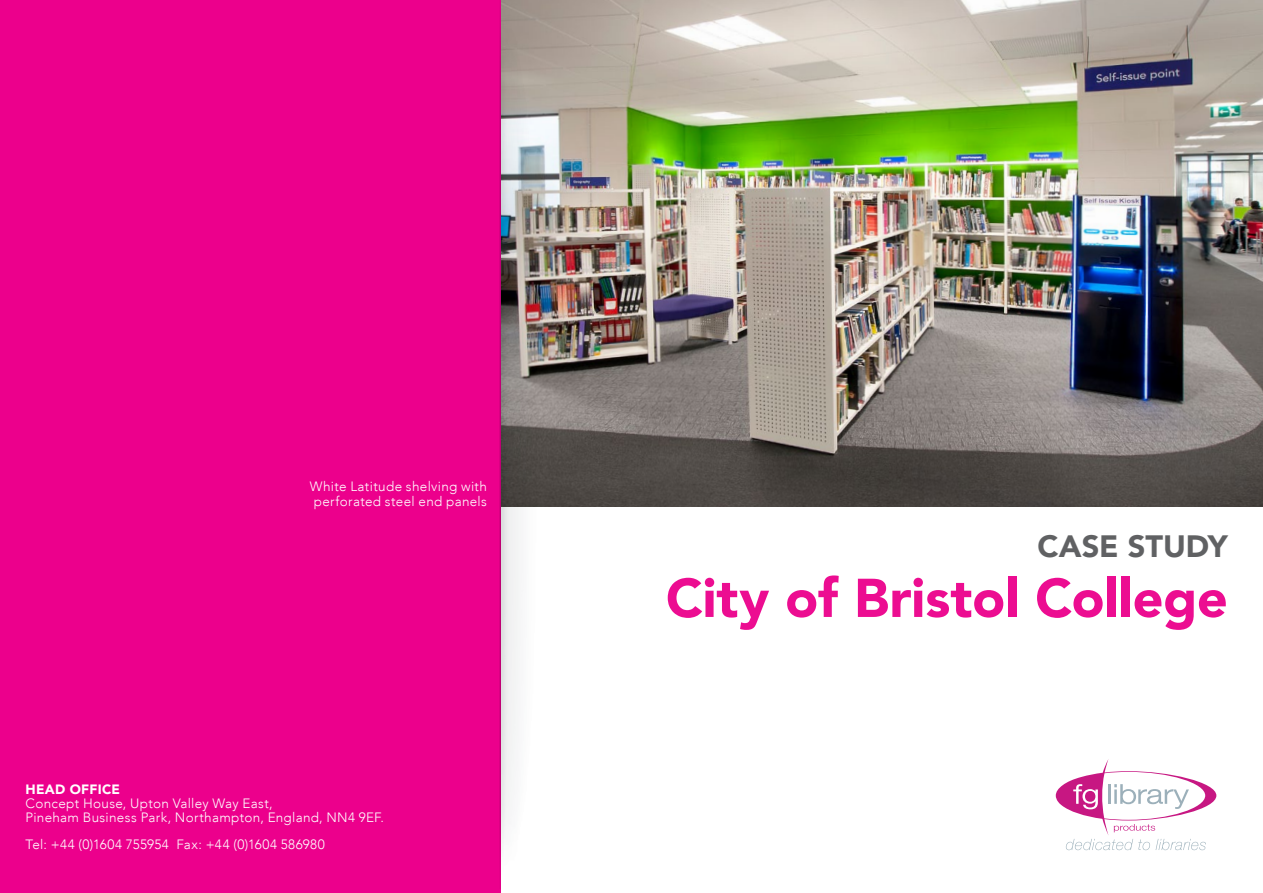
<style>
.page{position:relative;width:1263px;height:893px;background:#fff}
.page>*{position:absolute;margin:0;border:0;box-sizing:border-box;transform-origin:0 0}
.t1{font:900 54px "Avenir LT";color:#ec008c}
.t2{font:900 30.75px "Avenir LT";letter-spacing:-.005em;color:#58595b}
.t3{font:300 13.5px/13.5px "Avenir LT";letter-spacing:.025em;color:#fff}
.t4{font:900 13.5px "Avenir LT";letter-spacing:.02em;color:#fff}
</style>
<div class="page">
<img style="left:549px;top:0;width:714px;height:507px">
<div style="left:0;top:0;width:500px;height:893px;background:#ec008c"></div>
<svg style="left:1056px;top:759px;width:160px;height:91px"></svg>
<img style="left:499px;top:0;width:50px;height:888px">
<p class="t3" style="left:310px;top:479px;width:179px;line-height:15px">White Latitude shelving with perforated steel end panels</p>
<p class="t4" style="left:26px;top:782px;width:96px">Head Office</p>
<p class="t3" style="left:26px;top:797px;width:360px">Concept House, Upton Valley Way East,<br>Pineham Business Park, Northampton, England, NN4 9EF.</p>
<p class="t3" style="left:26px;top:837px;width:301px">Tel: +44 (0)1604 755954 Fax: +44 (0)1604 586980</p>
<h2 class="t2" style="left:1037px;top:528px;width:192px">CASE STUDY</h2>
<h1 class="t1" style="left:666px;top:565px;width:563px">City of Bristol College</h1>
</div>
